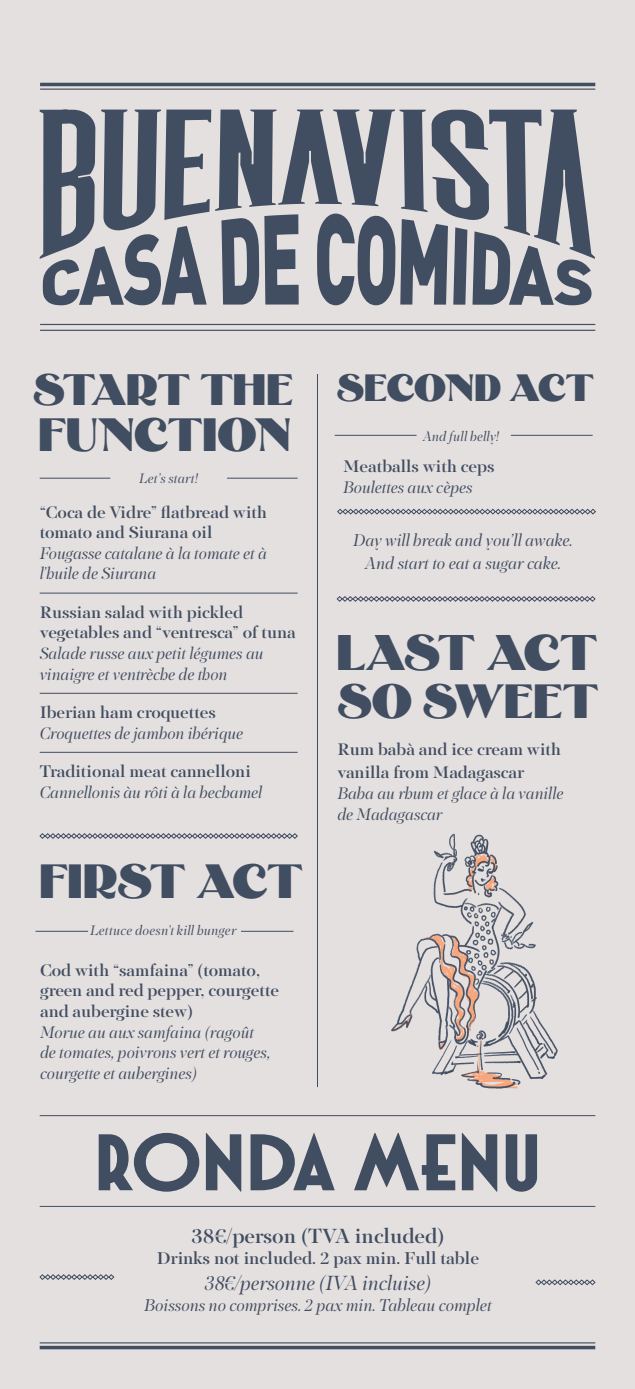
<style>
.page{position:relative;width:635px;height:1389px;background:#e4e0e0}
.page>*{position:absolute;margin:0;border:0;box-sizing:border-box;transform-origin:0 0}
.t1{font:70px "Vista";color:#414d60;scale:1.1 1}
.Títulos_Menú{font:43.75px "Buena";letter-spacing:-.035em;color:#414d60}
.Títulos_Menú-2{font:42px "Buena";letter-spacing:-.01em;color:#414d60}
.Títulos_Menú-3{font:40.77px "Buena";letter-spacing:-.01em;color:#414d60}
.Títulos_Menú-4{font:38.5px "Buena";letter-spacing:-.015em;color:#414d60}
.Títulos_Menú-5{font:33.25px "Buena";letter-spacing:-.025em;color:#414d60}
.t2{font:italic 21px "PF Regal Display Pro";color:#414d60}
.t3{font:500 21px "PF Regal Display Pro";letter-spacing:-.005em;color:#414d60}
.t4{font:italic 17.5px "PF Regal Display Pro";color:#414d60}
.t5{font:500 17.5px "PF Regal Display Pro";letter-spacing:-.005em;color:#414d60}
.t6{font:italic 17.15px/20.7px "PF Regal Display Pro";color:#414d60}
.t7{font:500 17.15px/20.7px "PF Regal Display Pro";letter-spacing:-.005em;color:#414d60}
.t8{font:italic 14px "PF Regal Display Pro";letter-spacing:.015em;color:#414d60}
.s1{font-weight:400;font-style:italic}
.s2{font-weight:500;font-style:normal}
</style>
<div class="page">
<svg style="left:337px;top:596px;width:259px;height:6px"></svg>
<svg style="left:39px;top:833px;width:245px;height:6px"></svg>
<hr style="left:335px;top:435px;width:82px;height:1px;background:#414d60">
<hr style="left:511px;top:435px;width:82px;height:1px;background:#414d60">
<svg style="left:40px;top:110px;width:555px;height:195px"></svg>
<hr style="left:40px;top:83px;width:555px;height:3px;background:#414d60">
<hr style="left:40px;top:89px;width:555px;height:1px;background:#414d60">
<hr style="left:40px;top:324px;width:555px;height:1px;background:#414d60">
<hr style="left:40px;top:330px;width:555px;height:1px;background:#414d60">
<hr style="left:40px;top:593px;width:258px;height:1px;background:#414d60">
<hr style="left:40px;top:693px;width:258px;height:1px;background:#414d60">
<hr style="left:40px;top:752px;width:258px;height:1px;background:#414d60">
<hr style="left:40px;top:478px;width:70px;height:1px;background:#414d60">
<hr style="left:227px;top:478px;width:71px;height:1px;background:#414d60">
<svg style="left:337px;top:509px;width:259px;height:6px"></svg>
<hr style="left:40px;top:1342px;width:555px;height:1px;background:#414d60">
<hr style="left:40px;top:1346px;width:555px;height:3px;background:#414d60">
<svg style="left:39px;top:1274px;width:75px;height:6px"></svg>
<svg style="left:535px;top:1279px;width:61px;height:6px"></svg>
<hr style="left:241px;top:931px;width:53px;height:1px;background:#414d60">
<hr style="left:36px;top:931px;width:52px;height:1px;background:#414d60">
<hr style="left:40px;top:1206px;width:555px;height:1px;background:#414d60">
<hr style="left:40px;top:1115px;width:555px;height:1px;background:#414d60">
<hr style="left:317px;top:374px;width:1px;height:713px;background:#414d60">
<img style="left:286px;top:833px;width:310px;height:284px">
<p class="Títulos_Menú-4" style="left:33px;top:368px;width:262px">START THE</p>
<p class="Títulos_Menú-3" style="left:39px;top:412px;width:254px">FUNCTION</p>
<p class="t8" style="left:139px;top:471px;width:61px">Let’s start!</p>
<p class="t7" style="left:40px;top:502px;width:229px">“Coca de Vidre” flatbread with tomato and Siurana oil<br><span class="s1">Fougasse catalane à la tomate et à l’huile de Siurana</span></p>
<p class="t7" style="left:40px;top:602px;width:258px">Russian salad with pickled vegetables and “ventresca” of tuna<br><span class="s1">Salade russe aux petit légumes au vinaigre et ventrèche de thon</span></p>
<p class="t6" style="left:40px;top:702px;width:205px"><span class="s2">Iberian ham croquettes<br></span>Croquettes de jambon ibérique</p>
<p class="t6" style="left:40px;top:761px;width:224px"><span class="s2">Traditional meat cannelloni<br></span>Cannellonis àu rôti à la bechamel</p>
<p class="Títulos_Menú-2" style="left:40px;top:858px;width:265px">FIRST ACT</p>
<p class="t8" style="left:90px;top:923px;width:148px">Lettuce doesn’t kill hunger</p>
<p class="t6" style="left:40px;top:960px;width:241px"><span class="s2">Cod with “samfaina” (tomato, green and red pepper, courgette and aubergine stew)<br></span>Morue au aux samfaina (ragoût<br>de tomates, poivrons vert et rouges, courgette et aubergines)</p>
<p class="Títulos_Menú-5" style="left:337px;top:369px;width:259px">SECOND ACT</p>
<p class="t8" style="left:423px;top:428px;width:78px">And full belly!</p>
<p class="t7" style="left:343px;top:456px;width:153px">Meatballs with ceps<br><span class="s1">Boulettes aux cèpes</span></p>
<p class="t4" style="left:353px;top:530px;width:221px">Day will break and you’ll awake.</p>
<p class="t4" style="left:365px;top:553px;width:198px">And start to eat a sugar cake.</p>
<p class="Títulos_Menú" style="left:337px;top:628px;width:262px">LAST ACT</p>
<p class="Títulos_Menú-2" style="left:337px;top:678px;width:263px">SO SWEET</p>
<p class="t7" style="left:337px;top:738px;width:225px;line-height:22.8px">Rum babà and ice cream with vanilla from Madagascar</p>
<p class="t6" style="left:337px;top:783px;width:228px">Baba au rhum et glace à la vanille de Madagascar</p>
<p class="t1" style="left:94px;top:1115px;width:408px">RONDA MENU</p>
<p class="t3" style="left:191px;top:1224px;width:255px">38€/person (TVA included)</p>
<p class="t5" style="left:157px;top:1248px;width:324px">Drinks not included. 2 pax min. Full table</p>
<p class="t2" style="left:205px;top:1271px;width:228px">38€/personne (IVA incluise)</p>
<p class="t4" style="left:144px;top:1295px;width:349px">Boissons no comprises. 2 pax min. Tableau complet</p>
</div>
